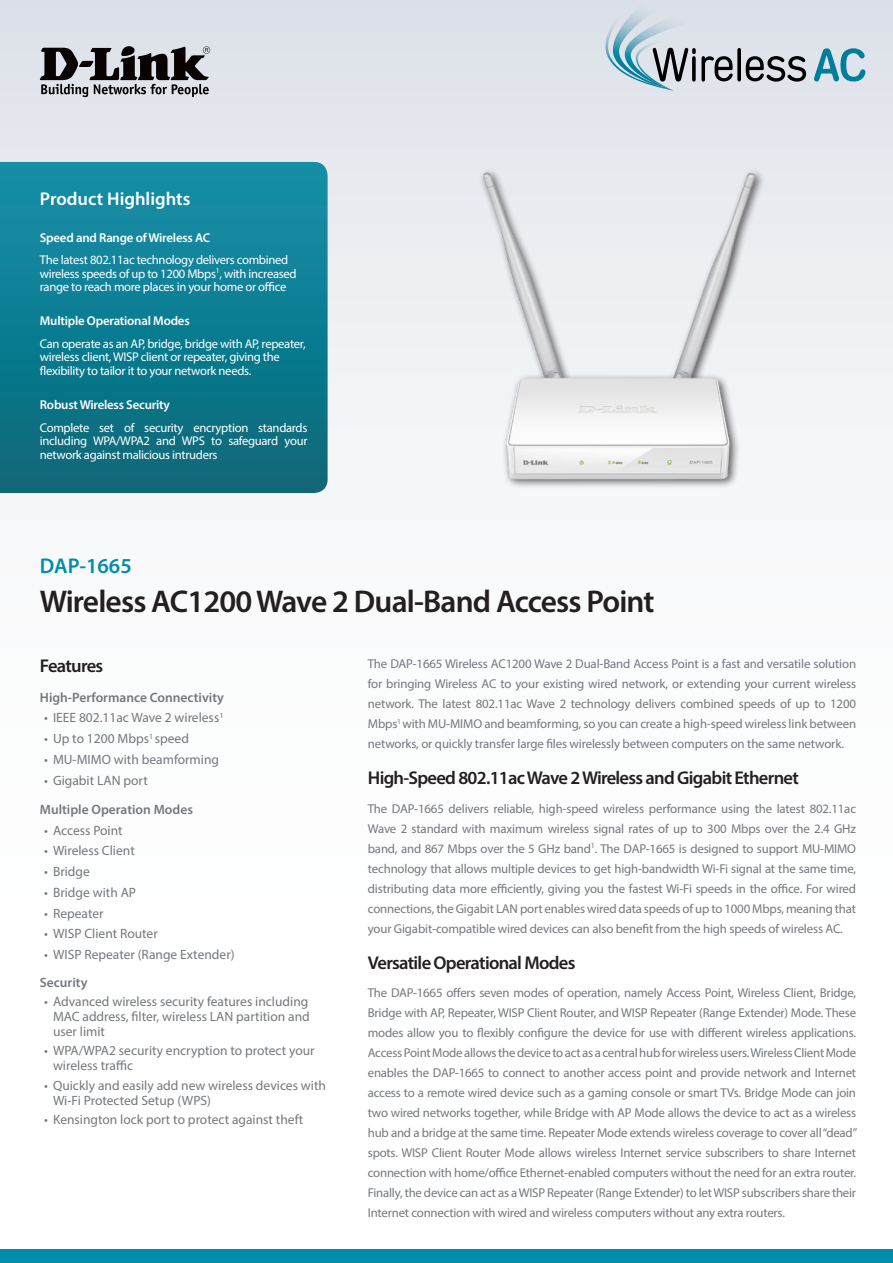
<style>
.page{position:relative;width:893px;height:1263px;background:#fff}
.page>*{position:absolute;margin:0;border:0;box-sizing:border-box;transform-origin:0 0}
.t1{font:600 31.5px "Myriad Pro";letter-spacing:-.025em;color:#231f20}
.t2{font:600 21.3px "Myriad Pro";color:#008da8}
.Description_Topic{font:600 18.6px "Myriad Pro";letter-spacing:-.04em;color:#231f20}
.Highlights_Title{font:600 18.6px "Myriad Pro";color:#fff}
.Features_Title{font:600 18.6px "Myriad Pro";letter-spacing:-.04em;color:#231f20}
.t3{font:13.5px/15px "Myriad Pro";color:#74787d}
.Features_Category{font:600 13.5px "Myriad Pro";color:#74787d}
.Description_Text{font:12.9px/20px "Myriad Pro";letter-spacing:-.01em;color:#74787d;text-align:justify}
.Highlights_Category{font:600 12.9px "Myriad Pro";letter-spacing:-.015em;color:#fff}
.Highlights_Text{font:12.6px/13.5px "Myriad Pro";letter-spacing:-.025em;color:#fff}
</style>
<div class="page">
<div style="left:0;top:0;width:893px;height:1084px;background:linear-gradient(to bottom,#e3e6ec,#fff)"></div>
<div style="left:0;top:1249px;width:893px;height:14px;background:#008da8"></div>
<svg style="left:0;top:162px;width:328px;height:331px;background:#0f7c90"></svg>
<svg style="left:40px;top:46px;width:170px;height:51px;background:#807f83"></svg>
<img style="left:603px;top:6px;width:48px;height:85px">
<img style="left:611px;top:1px;width:97px;height:86px">
<img style="left:651px;top:84px;width:2px;height:7px">
<svg style="left:653px;top:48px;width:153px;height:43px;background:#a5a8ae"></svg>
<svg style="left:814px;top:48px;width:51px;height:34px;background:#80b7c8"></svg>
<img style="left:466px;top:154px;width:307px;height:342px">
<p class="Highlights_Title" style="left:40px;top:187px;width:152px">Product Highlights</p>
<p class="Highlights_Category" style="left:40px;top:229px;width:172px">Speed and Range of Wireless AC</p>
<p class="Highlights_Text" style="left:40px;top:253px;width:258px">The latest 802.11ac technology delivers combined wireless speeds of up to 1200 Mbps<sup>1</sup>, with increased range to reach more places in your home or office</p>
<p class="Highlights_Category" style="left:40px;top:313px;width:151px">Multiple Operational Modes</p>
<p class="Highlights_Text" style="left:40px;top:337px;width:267px">Can operate as an AP, bridge, bridge with AP, repeater, wireless client, WISP client or repeater, giving the flexibility to tailor it to your network needs.</p>
<p class="Highlights_Category" style="left:40px;top:397px;width:132px">Robust Wireless Security</p>
<p class="Highlights_Text" style="left:40px;top:421px;width:269px;text-align:justify">Complete set of security encryption standards including WPA/WPA2 and WPS to safeguard your network against malicious intruders</p>
<h2 class="t2" style="left:40px;top:552px;width:93px">DAP-1665</h2>
<h1 class="t1" style="left:40px;top:582px;width:616px">Wireless AC1200 Wave 2 Dual-Band Access Point</h1>
<p class="Features_Title" style="left:40px;top:654px;width:65px">Features</p>
<p class="Features_Category" style="left:40px;top:688px;width:186px">High-Performance Connectivity</p>
<p class="t3" style="left:44px;top:710px;width:181px">• IEEE 802.11ac Wave 2 wireless<sup>1</sup></p>
<p class="t3" style="left:44px;top:731px;width:146px">• Up to 1200 Mbps<sup>1</sup> speed</p>
<p class="t3" style="left:44px;top:752px;width:176px">• MU-MIMO with beamforming</p>
<p class="t3" style="left:44px;top:772px;width:105px">• Gigabit LAN port</p>
<p class="Features_Category" style="left:40px;top:801px;width:155px">Multiple Operation Modes</p>
<p class="t3" style="left:44px;top:822px;width:80px">• Access Point</p>
<p class="t3" style="left:44px;top:843px;width:92px">• Wireless Client</p>
<p class="t3" style="left:44px;top:864px;width:47px">• Bridge</p>
<p class="t3" style="left:44px;top:885px;width:94px">• Bridge with AP</p>
<p class="t3" style="left:44px;top:905px;width:61px">• Repeater</p>
<p class="t3" style="left:44px;top:926px;width:115px">• WISP Client Router</p>
<p class="t3" style="left:44px;top:947px;width:192px">• WISP Repeater (Range Extender)</p>
<p class="Features_Category" style="left:40px;top:974px;width:49px">Security</p>
<p class="t3" style="left:53px;top:994px;width:258px;text-align:justify;text-indent:-9px">• Advanced wireless security features including MAC address, filter, wireless LAN partition and user limit</p>
<p class="t3" style="left:53px;top:1043px;width:263px;text-indent:-9px">• WPA/WPA2 security encryption to protect your wireless traffic</p>
<p class="t3" style="left:53px;top:1077px;width:274px;text-indent:-9px">• Quickly and easily add new wireless devices with<br>Wi-Fi Protected Setup (WPS)</p>
<p class="t3" style="left:44px;top:1112px;width:261px">• Kensington lock port to protect against theft</p>
<p class="Description_Text" style="left:368px;top:654px;width:490px">The DAP-1665 Wireless AC1200 Wave 2 Dual-Band Access Point is a fast and versatile solution for bringing Wireless AC to your existing wired network, or extending your current wireless network. The latest 802.11ac Wave 2 technology delivers combined speeds of up to 1200<br>Mbps<sup>1</sup> with MU-MIMO and beamforming, so you can create a high-speed wireless link between networks, or quickly transfer large files wirelessly between computers on the same network.</p>
<p class="Description_Topic" style="left:368px;top:766px;width:433px">High-Speed 802.11ac Wave 2 Wireless and Gigabit Ethernet</p>
<p class="Description_Text" style="left:368px;top:798px;width:490px">The DAP-1665 delivers reliable, high-speed wireless performance using the latest 802.11ac Wave 2 standard with maximum wireless signal rates of up to 300 Mbps over the 2.4 GHz band, and 867 Mbps over the 5 GHz band<sup>1</sup>. The DAP-1665 is designed to support MU-MIMO technology that allows multiple devices to get high-bandwidth Wi-Fi signal at the same time, distributing data more efficiently, giving you the fastest Wi-Fi speeds in the office. For wired connections, the Gigabit LAN port enables wired data speeds of up to 1000 Mbps, meaning that your Gigabit-compatible wired devices can also benefit from the high speeds of wireless AC.</p>
<p class="Description_Topic" style="left:368px;top:950px;width:209px">Versatile Operational Modes</p>
<p class="Description_Text" style="left:368px;top:983px;width:491px">The DAP-1665 offers seven modes of operation, namely Access Point, Wireless Client, Bridge, Bridge with AP, Repeater, WISP Client Router, and WISP Repeater (Range Extender) Mode. These modes allow you to flexibly configure the device for use with different wireless applications.<br>Access Point Mode allows the device to act as a central hub for wireless users. Wireless Client Mode enables the DAP-1665 to connect to another access point and provide network and Internet access to a remote wired device such as a gaming console or smart TVs. Bridge Mode can join two wired networks together, while Bridge with AP Mode allows the device to act as a wireless hub and a bridge at the same time. Repeater Mode extends wireless coverage to cover all “dead” spots. WISP Client Router Mode allows wireless Internet service subscribers to share Internet connection with home/office Ethernet-enabled computers without the need for an extra router.<br>Finally, the device can act as a WISP Repeater (Range Extender) to let WISP subscribers share their Internet connection with wired and wireless computers without any extra routers.</p>
</div>
